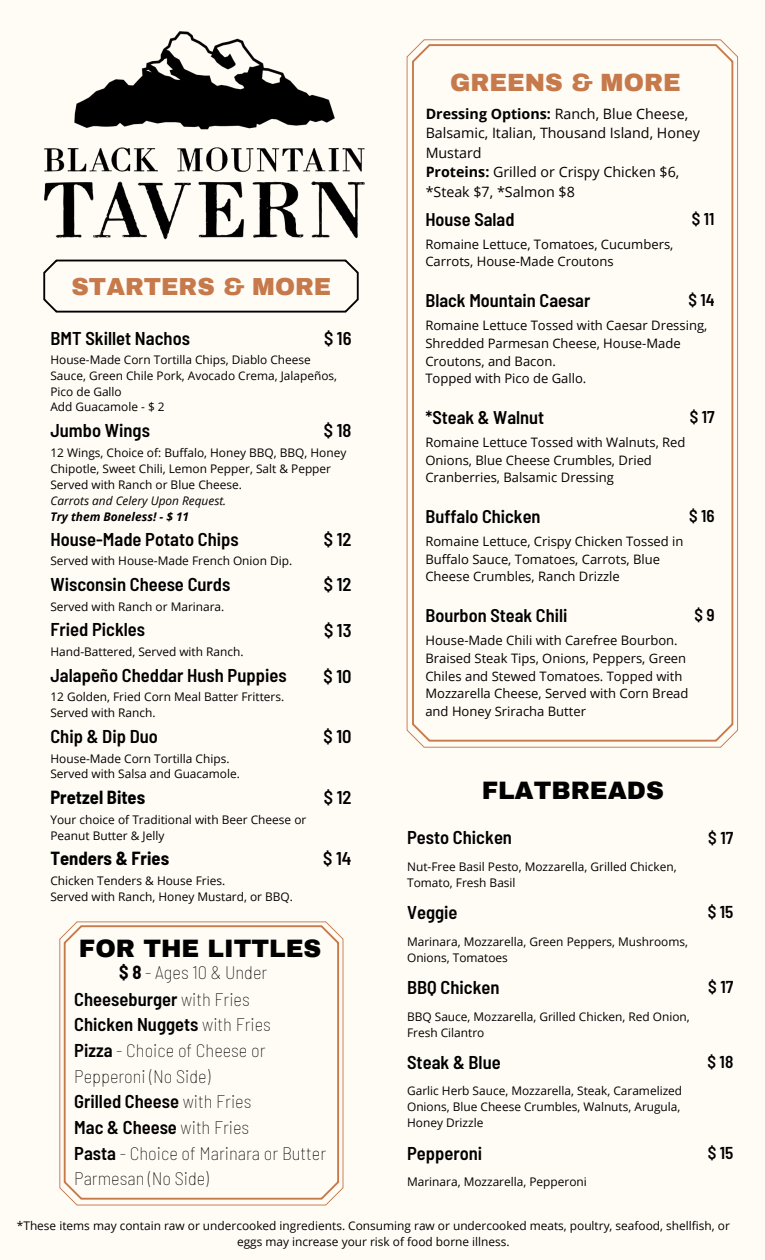
<style>
.page{position:relative;width:765px;height:1260px;background:#fffbf5}
.page>*{position:absolute;margin:0;border:0;box-sizing:border-box;transform-origin:0 0}
.t1{font:900 24.62px "Archivo";color:#000}
.t2{font:900 24.38px "Archivo";color:#c6794a}
.t3{font:900 24.12px "Archivo";color:#c6794a}
.t4{font:600 semi-condensed 18.5px "Barlow";color:#000}
.t5{font:100 semi-condensed 18.5px/25.2px "Barlow";color:#000}
.t6{font:700 semi-condensed 18.5px "Barlow";color:#000}
.t7{font:600 semi-condensed 18.38px "Barlow";color:#000}
.t8{font:600 semi-condensed 17.25px "Barlow";color:#000}
.t9{font:600 semi-condensed 17px "Barlow";color:#000}
.t10{font:14.25px/19.5px "Open Sans";color:#000}
.t11{font:13px/17.6px "Open Sans";color:#000}
.t12{font:11.88px/15.9px "Open Sans";color:#000}
.t13{font:italic 11.88px "Open Sans";color:#000}
.t14{font:italic 700 11.88px "Open Sans";color:#000}
.s1{font-weight:700}
.s2{font-weight:100}
.s3{font-weight:600}
</style>
<div class="page">
<img style="left:44px;top:31px;width:321px;height:209px">
<svg style="left:43px;top:260px;width:315px;height:53px"></svg>
<svg style="left:59px;top:921px;width:284px;height:284px"></svg>
<svg style="left:64px;top:925px;width:275px;height:275px"></svg>
<svg style="left:407px;top:39px;width:331px;height:709px"></svg>
<svg style="left:412px;top:44px;width:321px;height:698px"></svg>
<p class="t2" style="left:450px;top:70px;width:232px">GREENS &amp; MORE</p>
<p class="t10" style="left:426px;top:103px;width:276px"><span class="s1">Dressing Options:</span> Ranch, Blue Cheese,<br>Balsamic, Italian, Thousand Island, Honey<br>Mustard</p>
<p class="t10" style="left:426px;top:162px;width:255px"><span class="s1">Proteins:</span> Grilled or Crispy Chicken $6, *Steak $7, *Salmon $8</p>
<p class="t7" style="left:425px;top:208px;width:91px">House Salad</p>
<p class="t9" style="left:692px;top:208px;width:24px">$11</p>
<p class="t3" style="left:72px;top:274px;width:261px">STARTERS &amp; MORE</p>
<p class="t4" style="left:50px;top:326px;width:141px">BMT Skillet Nachos</p>
<p class="t4" style="left:324px;top:326px;width:29px">$16</p>
<p class="t12" style="left:50px;top:351px;width:288px">House-Made Corn Tortilla Chips, Diablo Cheese<br>Sauce, Green Chile Pork, Avocado Crema, Jalapeños,<br>Pico de Gallo</p>
<p class="t12" style="left:50px;top:399px;width:116px">Add Guacamole - $ 2</p>
<p class="t4" style="left:50px;top:418px;width:101px">Jumbo Wings</p>
<p class="t4" style="left:324px;top:419px;width:29px">$18</p>
<p class="t12" style="left:50px;top:444px;width:297px">12 Wings, Choice of: Buffalo, Honey BBQ, BBQ, Honey<br>Chipotle, Sweet Chili, Lemon Pepper, Salt &amp; Pepper</p>
<p class="t12" style="left:50px;top:476px;width:193px">Served with Ranch or Blue Cheese.</p>
<p class="t13" style="left:50px;top:492px;width:177px">Carrots and Celery Upon Request.</p>
<p class="t14" style="left:50px;top:508px;width:140px">Try them Boneless! - $ 11</p>
<p class="t4" style="left:50px;top:527px;width:190px">House-Made Potato Chips</p>
<p class="t12" style="left:50px;top:553px;width:243px">Served with House-Made French Onion Dip.</p>
<p class="t4" style="left:50px;top:572px;width:182px">Wisconsin Cheese Curds</p>
<p class="t12" style="left:50px;top:598px;width:175px">Served with Ranch or Marinara.</p>
<p class="t4" style="left:50px;top:618px;width:96px">Fried Pickles</p>
<p class="t12" style="left:50px;top:644px;width:195px">Hand-Battered, Served with Ranch.</p>
<p class="t4" style="left:50px;top:663px;width:238px">Jalapeño Cheddar Hush Puppies</p>
<p class="t12" style="left:50px;top:689px;width:235px">12 Golden, Fried Corn Meal Batter Fritters.</p>
<p class="t12" style="left:50px;top:705px;width:107px">Served with Ranch.</p>
<p class="t4" style="left:50px;top:724px;width:109px">Chip &amp; Dip Duo</p>
<p class="t12" style="left:50px;top:750px;width:181px">House-Made Corn Tortilla Chips.</p>
<p class="t12" style="left:50px;top:766px;width:191px">Served with Salsa and Guacamole.</p>
<p class="t4" style="left:324px;top:527px;width:29px">$12</p>
<p class="t4" style="left:324px;top:573px;width:29px">$12</p>
<p class="t4" style="left:324px;top:618px;width:29px">$13</p>
<p class="t4" style="left:323px;top:664px;width:30px">$10</p>
<p class="t4" style="left:323px;top:725px;width:30px">$10</p>
<p class="t4" style="left:324px;top:786px;width:29px">$12</p>
<p class="t6" style="left:50px;top:785px;width:96px">Pretzel Bites</p>
<p class="t12" style="left:50px;top:811px;width:257px">Your choice of Traditional with Beer Cheese or<br>Peanut Butter &amp; Jelly</p>
<p class="t6" style="left:50px;top:847px;width:120px">Tenders &amp; Fries</p>
<p class="t12" style="left:50px;top:872px;width:176px">Chicken Tenders &amp; House Fries.</p>
<p class="t12" style="left:50px;top:888px;width:244px">Served with Ranch, Honey Mustard, or BBQ.</p>
<p class="t1" style="left:79px;top:936px;width:244px">FOR THE LITTLES</p>
<p class="t5" style="left:119px;top:959px;width:149px"><span class="s1">$ 8</span> - Ages 10 &amp; Under</p>
<p class="t4" style="left:74px;top:1013px;width:198px">Chicken Nuggets <span class="s2">with Fries</span></p>
<p class="t4" style="left:323px;top:847px;width:30px">$14</p>
<p class="t4" style="left:74px;top:987px;width:177px">Cheeseburger <span class="s2">with Fries</span></p>
<p class="t5" style="left:74px;top:1037px;width:193px"><span class="s3">Pizza</span> - Choice of Cheese or<br>Pepperoni (No Side)</p>
<p class="t4" style="left:74px;top:1090px;width:179px">Grilled Cheese <span class="s2">with Fries</span></p>
<p class="t5" style="left:74px;top:1140px;width:253px"><span class="s3">Pasta</span> - Choice of Marinara or Butter<br>Parmesan (No Side)</p>
<p class="t4" style="left:74px;top:1116px;width:176px">Mac &amp; Cheese <span class="s2">with Fries</span></p>
<p class="t11" style="left:425px;top:235px;width:250px">Romaine Lettuce, Tomatoes, Cucumbers,<br>Carrots, House-Made Croutons</p>
<p class="t7" style="left:425px;top:289px;width:166px">Black Mountain Caesar</p>
<p class="t9" style="left:688px;top:289px;width:28px">$14</p>
<p class="t11" style="left:425px;top:316px;width:283px">Romaine Lettuce Tossed with Caesar Dressing,<br>Shredded Parmesan Cheese, House-Made<br>Croutons, and Bacon.</p>
<p class="t11" style="left:425px;top:369px;width:162px">Topped with Pico de Gallo.</p>
<p class="t7" style="left:425px;top:406px;width:120px">*Steak &amp; Walnut</p>
<p class="t9" style="left:690px;top:406px;width:26px">$17</p>
<p class="t11" style="left:425px;top:433px;width:262px">Romaine Lettuce Tossed with Walnuts, Red<br>Onions, Blue Cheese Crumbles, Dried<br>Cranberries, Balsamic Dressing</p>
<p class="t7" style="left:425px;top:505px;width:117px">Buffalo Chicken</p>
<p class="t9" style="left:689px;top:505px;width:27px">$16</p>
<p class="t11" style="left:425px;top:532px;width:260px">Romaine Lettuce, Crispy Chicken Tossed in<br>Buffalo Sauce, Tomatoes, Carrots, Blue<br>Cheese Crumbles, Ranch Drizzle</p>
<p class="t9" style="left:694px;top:604px;width:22px">$9</p>
<p class="t7" style="left:425px;top:604px;width:144px">Bourbon Steak Chili</p>
<p class="t11" style="left:425px;top:631px;width:265px">House-Made Chili with Carefree Bourbon.<br>Braised Steak Tips, Onions, Peppers, Green Chiles and Stewed Tomatoes. Topped with Mozzarella Cheese, Served with Corn Bread and Honey Sriracha Butter</p>
<p class="t1" style="left:482px;top:778px;width:184px">FLATBREADS</p>
<p class="t4" style="left:407px;top:826px;width:106px">Pesto Chicken</p>
<p class="t12" style="left:407px;top:859px;width:271px">Nut-Free Basil Pesto, Mozzarella, Grilled Chicken,<br>Tomato, Fresh Basil</p>
<p class="t4" style="left:407px;top:901px;width:52px">Veggie</p>
<p class="t12" style="left:407px;top:933px;width:282px">Marinara, Mozzarella, Green Peppers, Mushrooms,<br>Onions, Tomatoes</p>
<p class="t4" style="left:407px;top:976px;width:94px">BBQ Chicken</p>
<p class="t12" style="left:407px;top:1008px;width:284px">BBQ Sauce, Mozzarella, Grilled Chicken, Red Onion,<br>Fresh Cilantro</p>
<p class="t4" style="left:407px;top:1050px;width:95px">Steak &amp; Blue</p>
<p class="t12" style="left:407px;top:1083px;width:277px">Garlic Herb Sauce, Mozzarella, Steak, Caramelized<br>Onions, Blue Cheese Crumbles, Walnuts, Arugula,<br>Honey Drizzle</p>
<p class="t4" style="left:407px;top:1141px;width:77px">Pepperoni</p>
<p class="t12" style="left:407px;top:1174px;width:181px">Marinara, Mozzarella, Pepperoni</p>
<p class="t8" style="left:708px;top:827px;width:27px">$17</p>
<p class="t8" style="left:708px;top:901px;width:27px">$15</p>
<p class="t8" style="left:708px;top:976px;width:27px">$17</p>
<p class="t8" style="left:708px;top:1051px;width:27px">$18</p>
<p class="t8" style="left:708px;top:1141px;width:27px">$15</p>
<p class="t12" style="left:17px;top:1217px;width:715px;text-align:center">*These items may contain raw or undercooked ingredients. Consuming raw or undercooked meats, poultry, seafood, shellfish, or eggs may increase your risk of food borne illness.</p>
</div>
